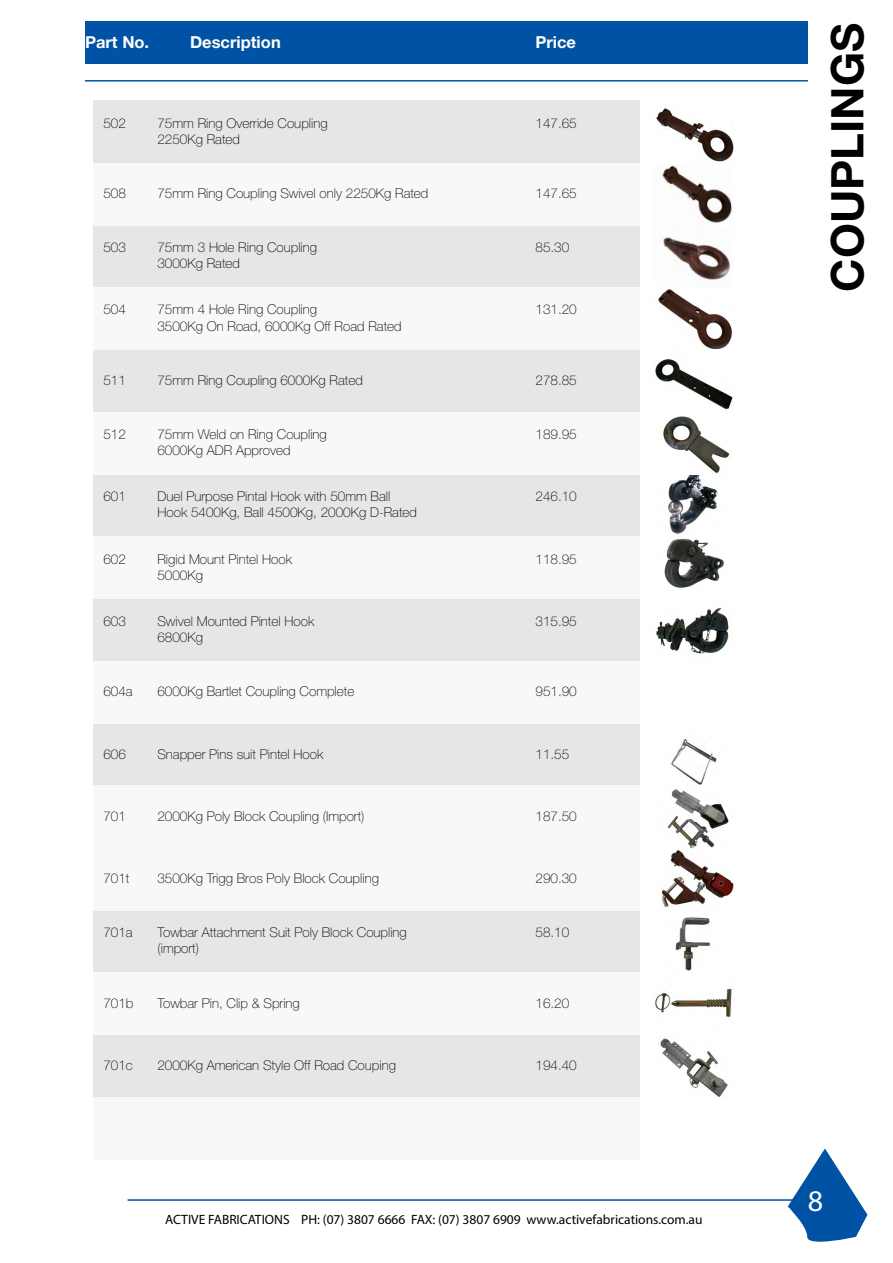
<style>
.page{position:relative;width:893px;height:1263px;background:#fff}
.page>*{position:absolute;margin:0;border:0;box-sizing:border-box;transform-origin:0 0}
.t1{font:700 45px "Helvetica Neue LT Std";color:#000}
.t2{font:30px "Myriad Pro";color:#fff}
.t3{font:700 16.5px "Helvetica Neue LT Std";color:#fff}
.t4{font:100 13.5px "Helvetica Neue LT Std";color:#000}
.t5{font:13.5px "Myriad Pro";color:#000}
</style>
<div class="page">
<div style="left:93px;top:101px;width:546px;height:62px;background:#e6e6e6"></div>
<div style="left:93px;top:474px;width:546px;height:63px;background:#e6e6e6"></div>
<div style="left:93px;top:225px;width:546px;height:63px;background:#e6e6e6"></div>
<div style="left:93px;top:599px;width:546px;height:62px;background:#e6e6e6"></div>
<div style="left:93px;top:910px;width:546px;height:63px;background:#e6e6e6"></div>
<div style="left:93px;top:350px;width:546px;height:62px;background:#e6e6e6"></div>
<div style="left:93px;top:723px;width:546px;height:63px;background:#e6e6e6"></div>
<div style="left:93px;top:1035px;width:546px;height:62px;background:#e6e6e6"></div>
<div style="left:93px;top:163px;width:546px;height:62px;background:#f8f8f9"></div>
<div style="left:93px;top:537px;width:546px;height:62px;background:#f8f8f9"></div>
<div style="left:93px;top:848px;width:546px;height:62px;background:#f8f8f9"></div>
<div style="left:93px;top:288px;width:546px;height:62px;background:#f8f8f9"></div>
<div style="left:93px;top:661px;width:546px;height:62px;background:#f8f8f9"></div>
<div style="left:93px;top:973px;width:546px;height:62px;background:#f8f8f9"></div>
<div style="left:93px;top:412px;width:546px;height:62px;background:#f8f8f9"></div>
<div style="left:93px;top:786px;width:546px;height:62px;background:#f8f8f9"></div>
<div style="left:93px;top:1097px;width:546px;height:62px;background:#f8f8f9"></div>
<div style="left:85px;top:21px;width:723px;height:43px;background:#0052a4"></div>
<hr style="left:85px;top:80px;width:723px;height:2px;background:#0052a4">
<hr style="left:128px;top:1199px;width:680px;height:2px;background:#0052a4">
<svg style="left:788px;top:1148px;width:79px;height:94px"></svg>
<img style="left:655px;top:108px;width:78px;height:546px">
<img style="left:655px;top:739px;width:78px;height:358px">
<p class="t3" style="left:85px;top:32px;width:66px">Part No.</p>
<p class="t3" style="left:190px;top:32px;width:92px">Description</p>
<p class="t3" style="left:535px;top:32px;width:42px">Price</p>
<p class="t4" style="left:103px;top:115px;width:24px">502</p>
<p class="t4" style="left:157px;top:115px;width:172px">75mm Ring Override Coupling</p>
<p class="t4" style="left:535px;top:115px;width:43px">147.65</p>
<p class="t4" style="left:157px;top:131px;width:84px">2250Kg Rated</p>
<p class="t4" style="left:103px;top:185px;width:24px">508</p>
<p class="t4" style="left:157px;top:185px;width:272px">75mm Ring Coupling Swivel only 2250Kg Rated</p>
<p class="t4" style="left:535px;top:185px;width:43px">147.65</p>
<p class="t4" style="left:103px;top:240px;width:24px">503</p>
<p class="t4" style="left:157px;top:240px;width:161px">75mm 3 Hole Ring Coupling</p>
<p class="t4" style="left:535px;top:240px;width:35px">85.30</p>
<p class="t4" style="left:157px;top:256px;width:84px">3000Kg Rated</p>
<p class="t4" style="left:103px;top:302px;width:24px">504</p>
<p class="t4" style="left:157px;top:302px;width:161px">75mm 4 Hole Ring Coupling</p>
<p class="t4" style="left:535px;top:302px;width:43px">131.20</p>
<p class="t4" style="left:157px;top:318px;width:246px">3500Kg On Road, 6000Kg Off Road Rated</p>
<p class="t4" style="left:103px;top:372px;width:24px">511</p>
<p class="t4" style="left:157px;top:372px;width:207px">75mm Ring Coupling 6000Kg Rated</p>
<p class="t4" style="left:535px;top:372px;width:43px">278.85</p>
<p class="t4" style="left:103px;top:426px;width:24px">512</p>
<p class="t4" style="left:157px;top:426px;width:171px">75mm Weld on Ring Coupling</p>
<p class="t4" style="left:535px;top:426px;width:43px">189.95</p>
<p class="t4" style="left:157px;top:443px;width:135px">6000Kg ADR Approved</p>
<p class="t4" style="left:103px;top:489px;width:24px">601</p>
<p class="t4" style="left:157px;top:489px;width:234px">Duel Purpose Pintal Hook with 50mm Ball</p>
<p class="t4" style="left:535px;top:489px;width:43px">246.10</p>
<p class="t4" style="left:157px;top:505px;width:261px">Hook 5400Kg, Ball 4500Kg, 2000Kg D-Rated</p>
<p class="t4" style="left:103px;top:551px;width:24px">602</p>
<p class="t4" style="left:157px;top:551px;width:136px">Rigid Mount Pintel Hook</p>
<p class="t4" style="left:535px;top:551px;width:43px">118.95</p>
<p class="t4" style="left:157px;top:567px;width:47px">5000Kg</p>
<p class="t4" style="left:103px;top:613px;width:24px">603</p>
<p class="t4" style="left:157px;top:613px;width:158px">Swivel Mounted Pintel Hook</p>
<p class="t4" style="left:535px;top:613px;width:43px">315.95</p>
<p class="t4" style="left:157px;top:629px;width:47px">6800Kg</p>
<p class="t4" style="left:103px;top:684px;width:31px">604a</p>
<p class="t4" style="left:157px;top:684px;width:198px">6000Kg Bartlet Coupling Complete</p>
<p class="t4" style="left:535px;top:684px;width:43px">951.90</p>
<p class="t4" style="left:103px;top:746px;width:24px">606</p>
<p class="t4" style="left:157px;top:746px;width:167px">Snapper Pins suit Pintel Hook</p>
<p class="t4" style="left:535px;top:746px;width:35px">11.55</p>
<p class="t4" style="left:103px;top:808px;width:24px">701</p>
<p class="t4" style="left:157px;top:808px;width:208px">2000Kg Poly Block Coupling (Import)</p>
<p class="t4" style="left:535px;top:808px;width:43px">187.50</p>
<p class="t4" style="left:103px;top:870px;width:28px">701t</p>
<p class="t4" style="left:157px;top:870px;width:223px">3500Kg Trigg Bros Poly Block Coupling</p>
<p class="t4" style="left:535px;top:870px;width:43px">290.30</p>
<p class="t4" style="left:103px;top:925px;width:31px">701a</p>
<p class="t4" style="left:157px;top:925px;width:251px">Towbar Attachment Suit Poly Block Coupling</p>
<p class="t4" style="left:535px;top:925px;width:35px">58.10</p>
<p class="t4" style="left:157px;top:941px;width:43px">(import)</p>
<p class="t4" style="left:103px;top:995px;width:32px">701b</p>
<p class="t4" style="left:157px;top:995px;width:144px">Towbar Pin, Clip &amp; Spring</p>
<p class="t4" style="left:535px;top:995px;width:35px">16.20</p>
<p class="t4" style="left:103px;top:1057px;width:31px">701c</p>
<p class="t4" style="left:157px;top:1057px;width:240px">2000Kg American Style Off Road Couping</p>
<p class="t4" style="left:535px;top:1057px;width:43px">194.40</p>
<p class="t5" style="left:165px;top:1211px;width:539px">ACTIVE FABRICATIONS PH: (07) 3807 6666 FAX: (07) 3807 6909 www.activefabrications.com.au</p>
<h1 class="t1" style="left:820px;top:291px;width:270px;rotate:-90deg">COUPLINGS</h1>
<h2 class="t2" style="left:808px;top:1183px;width:17px">8</h2>
</div>
